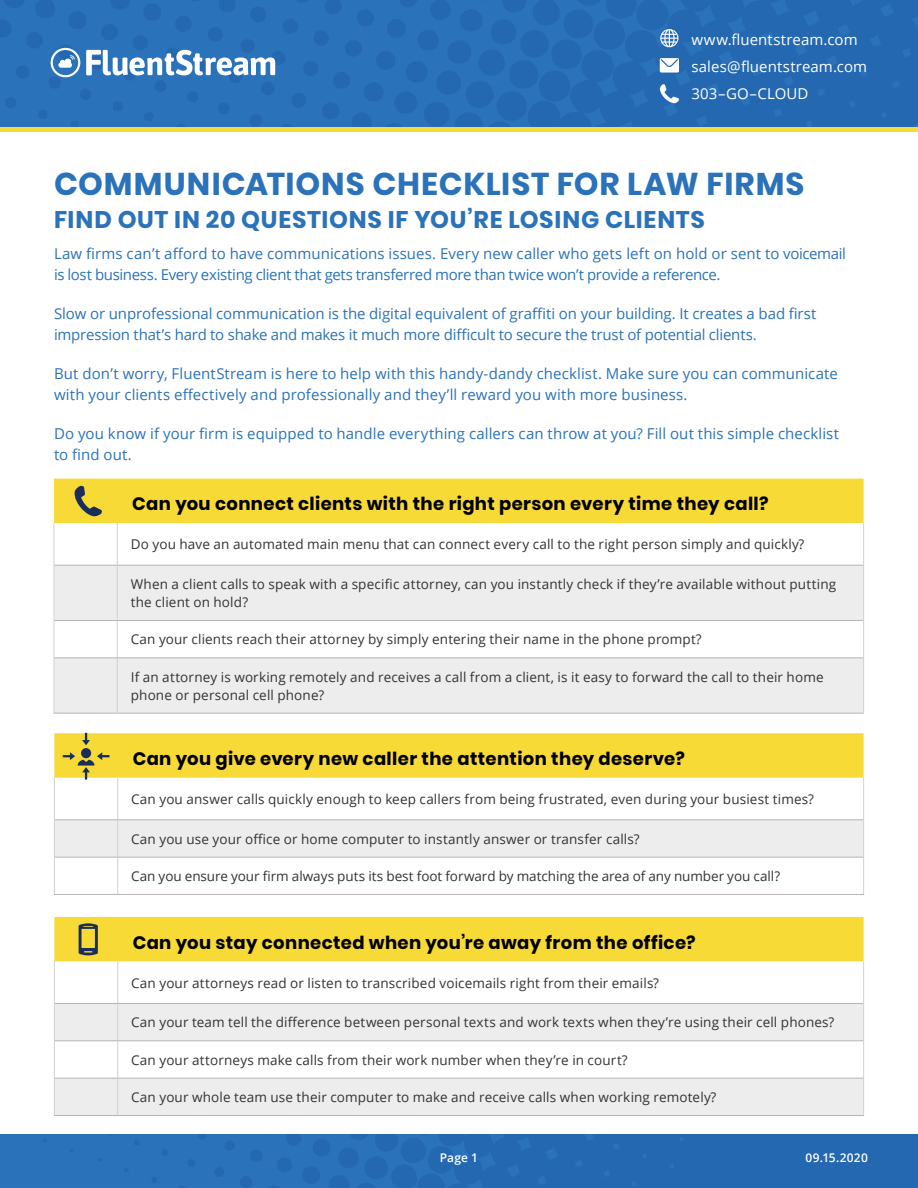
<style>
.page{position:relative;width:918px;height:1188px;background:#fff}
.page>*{position:absolute;margin:0;border:0;box-sizing:border-box;transform-origin:0 0}
.t1{font:700 31.5px "Poppins";letter-spacing:.025em;color:#2a72b9}
.t2{font:700 24px "Poppins";letter-spacing:.03em;color:#2a72b9}
.t3{font:700 18px "Poppins";letter-spacing:.02em;color:#000}
.t4{font:15px/21px "Open Sans";color:#2a72b9}
.t5{font:15px/27px "Open Sans";letter-spacing:.005em;color:#fff}
.t6{font:13.5px/18px "Open Sans";letter-spacing:.01em;color:#313335}
.t7{font:600 12px "Open Sans";letter-spacing:.015em;color:#fff}
</style>
<div class="page">
<svg style="left:685px;top:0;width:233px;height:127px;background:#2468b1"></svg>
<div style="left:0;top:1134px;width:918px;height:54px;background:#2468b1"></div>
<div style="left:0;top:127px;width:918px;height:5px;background:#f8da37"></div>
<svg style="left:0;top:0;width:685px;height:127px;background:#2f73b8"></svg>
<svg style="left:55px;top:566px;width:808px;height:147px;fill:#ededed"></svg>
<hr style="left:54px;top:523px;width:1px;height:42px;background:#d4d0d1">
<hr style="left:117px;top:523px;width:1px;height:42px;background:#d4d0d1">
<hr style="left:863px;top:523px;width:1px;height:42px;background:#d4d0d1">
<hr style="left:54px;top:565px;width:1px;height:56px;background:#d4d0d1">
<hr style="left:117px;top:566px;width:1px;height:54px;background:#d4d0d1">
<hr style="left:863px;top:565px;width:1px;height:56px;background:#d4d0d1">
<hr style="left:54px;top:621px;width:1px;height:37px;background:#d4d0d1">
<hr style="left:117px;top:621px;width:1px;height:36px;background:#d4d0d1">
<hr style="left:863px;top:621px;width:1px;height:37px;background:#d4d0d1">
<hr style="left:54px;top:658px;width:1px;height:55px;background:#d4d0d1">
<hr style="left:117px;top:658px;width:1px;height:55px;background:#d4d0d1">
<hr style="left:863px;top:658px;width:1px;height:55px;background:#d4d0d1">
<hr style="left:54px;top:565px;width:63px;height:1px;background:#b9b3b4">
<hr style="left:117px;top:565px;width:746px;height:1px;background:#b9b3b4">
<hr style="left:54px;top:620px;width:63px;height:1px;background:#b9b3b4">
<hr style="left:117px;top:620px;width:746px;height:1px;background:#b9b3b4">
<hr style="left:54px;top:657px;width:63px;height:1px;background:#b9b3b4">
<hr style="left:117px;top:657px;width:746px;height:1px;background:#b9b3b4">
<hr style="left:54px;top:713px;width:63px;height:1px;background:#b9b3b4">
<hr style="left:117px;top:713px;width:747px;height:1px;background:#b9b3b4">
<div style="left:55px;top:820px;width:808px;height:37px;background:#ededed"></div>
<hr style="left:54px;top:778px;width:1px;height:42px;background:#d4d0d1">
<hr style="left:117px;top:778px;width:1px;height:41px;background:#d4d0d1">
<hr style="left:863px;top:778px;width:1px;height:42px;background:#d4d0d1">
<hr style="left:54px;top:820px;width:1px;height:37px;background:#d4d0d1">
<hr style="left:117px;top:820px;width:1px;height:37px;background:#d4d0d1">
<hr style="left:863px;top:820px;width:1px;height:37px;background:#d4d0d1">
<hr style="left:54px;top:857px;width:1px;height:37px;background:#d4d0d1">
<hr style="left:117px;top:858px;width:1px;height:36px;background:#d4d0d1">
<hr style="left:863px;top:857px;width:1px;height:37px;background:#d4d0d1">
<hr style="left:55px;top:819px;width:63px;height:1px;background:#b9b3b4">
<hr style="left:118px;top:819px;width:745px;height:1px;background:#b9b3b4">
<hr style="left:55px;top:857px;width:63px;height:1px;background:#b9b3b4">
<hr style="left:118px;top:857px;width:745px;height:1px;background:#b9b3b4">
<hr style="left:54px;top:894px;width:64px;height:1px;background:#b9b3b4">
<hr style="left:118px;top:894px;width:746px;height:1px;background:#b9b3b4">
<svg style="left:55px;top:1004px;width:808px;height:111px;fill:#ededed"></svg>
<hr style="left:54px;top:961px;width:1px;height:42px;background:#d4d0d1">
<hr style="left:117px;top:961px;width:1px;height:42px;background:#d4d0d1">
<hr style="left:863px;top:961px;width:1px;height:42px;background:#d4d0d1">
<hr style="left:54px;top:1003px;width:1px;height:38px;background:#d4d0d1">
<hr style="left:117px;top:1004px;width:1px;height:36px;background:#d4d0d1">
<hr style="left:863px;top:1003px;width:1px;height:38px;background:#d4d0d1">
<hr style="left:54px;top:1041px;width:1px;height:37px;background:#d4d0d1">
<hr style="left:117px;top:1041px;width:1px;height:37px;background:#d4d0d1">
<hr style="left:863px;top:1041px;width:1px;height:37px;background:#d4d0d1">
<hr style="left:54px;top:1078px;width:1px;height:37px;background:#d4d0d1">
<hr style="left:117px;top:1079px;width:1px;height:36px;background:#d4d0d1">
<hr style="left:863px;top:1078px;width:1px;height:37px;background:#d4d0d1">
<hr style="left:55px;top:1003px;width:63px;height:1px;background:#b9b3b4">
<hr style="left:118px;top:1003px;width:745px;height:1px;background:#b9b3b4">
<hr style="left:55px;top:1040px;width:63px;height:1px;background:#b9b3b4">
<hr style="left:118px;top:1040px;width:745px;height:1px;background:#b9b3b4">
<hr style="left:55px;top:1078px;width:63px;height:1px;background:#b9b3b4">
<hr style="left:118px;top:1078px;width:745px;height:1px;background:#b9b3b4">
<hr style="left:54px;top:1115px;width:64px;height:1px;background:#b9b3b4">
<hr style="left:118px;top:1115px;width:746px;height:1px;background:#b9b3b4">
<div style="left:54px;top:917px;width:810px;height:44px;background:#f8da37"></div>
<div style="left:54px;top:479px;width:810px;height:44px;background:#f8da37"></div>
<svg style="left:54px;top:733px;width:810px;height:47px;background:#f6da42"></svg>
<p class="t5" style="left:691px;top:26px;width:177px">www.fluentstream.com sales@fluentstream.com<br>303–GO–CLOUD</p>
<h1 class="t1" style="left:54px;top:166px;width:752px">COMMUNICATIONS CHECKLIST FOR LAW FIRMS</h1>
<h2 class="t2" style="left:54px;top:206px;width:652px">FIND OUT IN 20 QUESTIONS IF YOU’RE LOSING CLIENTS</h2>
<p class="t4" style="left:54px;top:242px;width:793px">Law firms can’t afford to have communications issues. Every new caller who gets left on hold or sent to voicemail is lost business. Every existing client that gets transferred more than twice won’t provide a reference.</p>
<p class="t4" style="left:54px;top:302px;width:764px">Slow or unprofessional communication is the digital equivalent of graffiti on your building. It creates a bad first impression that’s hard to shake and makes it much more difficult to secure the trust of potential clients.</p>
<p class="t4" style="left:54px;top:362px;width:785px">But don’t worry, FluentStream is here to help with this handy-dandy checklist. Make sure you can communicate with your clients effectively and professionally and they’ll reward you with more business.</p>
<p class="t4" style="left:54px;top:422px;width:787px">Do you know if your firm is equipped to handle everything callers can throw at you? Fill out this simple checklist to find out.</p>
<h3 class="t3" style="left:132px;top:494px;width:638px">Can you connect clients with the right person every time they call?</h3>
<p class="t6" style="left:131px;top:535px;width:675px">Do you have an automated main menu that can connect every call to the right person simply and quickly?</p>
<p class="t6" style="left:131px;top:575px;width:707px">When a client calls to speak with a specific attorney, can you instantly check if they’re available without putting the client on hold?</p>
<p class="t6" style="left:131px;top:630px;width:572px">Can your clients reach their attorney by simply entering their name in the phone prompt?</p>
<p class="t6" style="left:131px;top:667px;width:694px">If an attorney is working remotely and receives a call from a client, is it easy to forward the call to their home phone or personal cell phone?</p>
<h3 class="t3" style="left:133px;top:748px;width:554px">Can you give every new caller the attention they deserve?</h3>
<p class="t6" style="left:131px;top:790px;width:684px">Can you answer calls quickly enough to keep callers from being frustrated, even during your busiest times?</p>
<p class="t6" style="left:131px;top:829px;width:510px">Can you use your office or home computer to instantly answer or transfer calls?</p>
<p class="t6" style="left:131px;top:867px;width:650px">Can you ensure your firm always puts its best foot forward by matching the area of any number you call?</p>
<h3 class="t3" style="left:133px;top:932px;width:565px">Can you stay connected when you’re away from the office?</h3>
<p class="t6" style="left:131px;top:973px;width:529px">Can your attorneys read or listen to transcribed voicemails right from their emails?</p>
<p class="t6" style="left:131px;top:1013px;width:705px">Can your team tell the difference between personal texts and work texts when they’re using their cell phones?</p>
<p class="t6" style="left:131px;top:1050px;width:498px">Can your attorneys make calls from their work number when they’re in court?</p>
<p class="t6" style="left:131px;top:1088px;width:587px">Can your whole team use their computer to make and receive calls when working remotely?</p>
<p class="t7" style="left:440px;top:1149px;width:40px">Page 1</p>
<p class="t7" style="left:806px;top:1149px;width:64px">09.15.2020</p>
</div>
